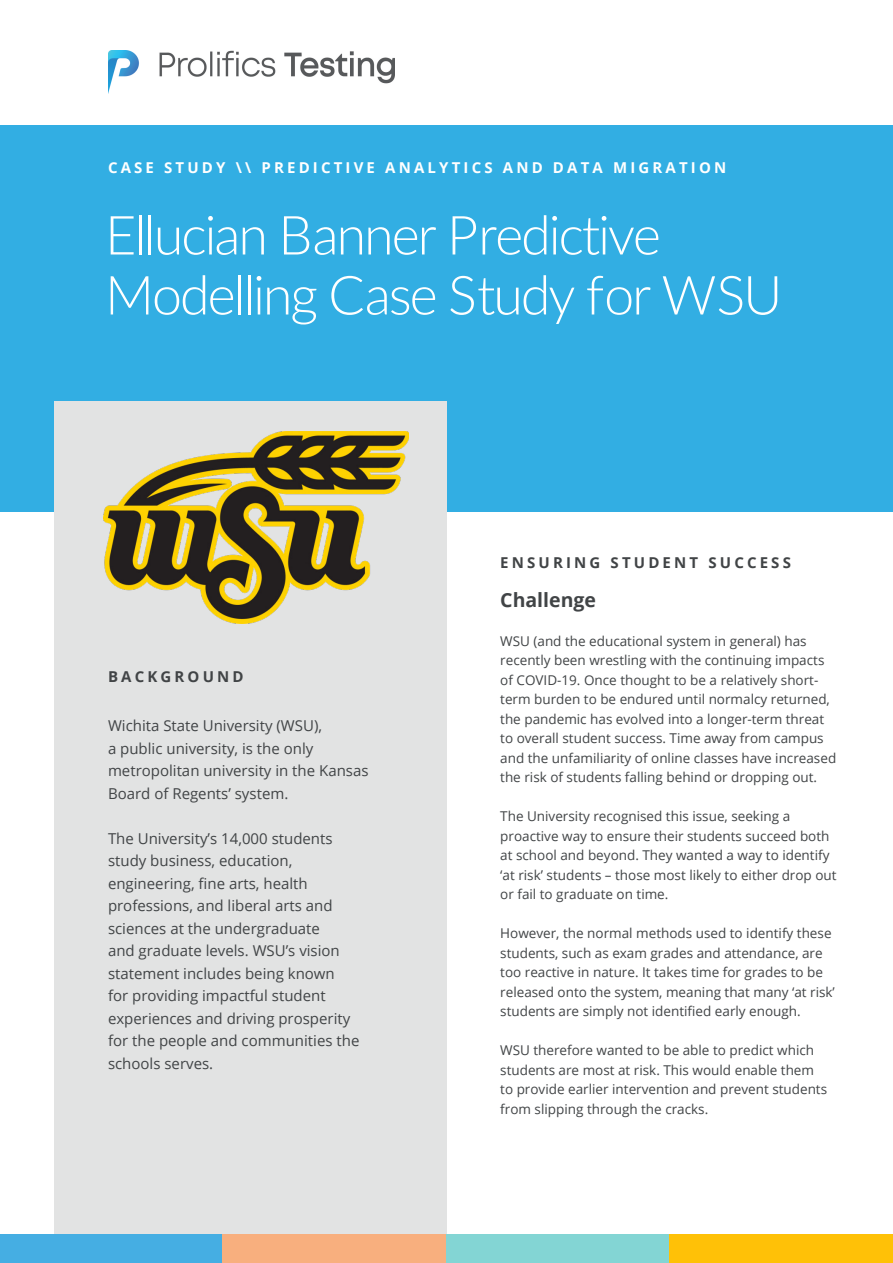
<style>
.page{position:relative;width:893px;height:1263px;background:#fff}
.page>*{position:absolute;margin:0;border:0;box-sizing:border-box;transform-origin:0 0}
.t1{font:300 54px/60px "Lato";letter-spacing:-.04em;color:#fff}
.t2{font:700 19.5px "Open Sans";color:#414446}
.t3{font:15px/22.5px "Open Sans";color:#414446}
.t4{font:700 15px "Open Sans";letter-spacing:.21em;color:#fff}
.t5{font:700 15px "Open Sans";letter-spacing:.21em;color:#414446}
.t6{font:13.5px/19.5px "Open Sans";color:#414446}
</style>
<div class="page">
<div style="left:0;top:125px;width:893px;height:387px;background:#32aee3"></div>
<div style="left:54px;top:401px;width:392px;height:854px;background:#e2e3e3"></div>
<div style="left:0;top:1235px;width:223px;height:28px;background:#45aee3"></div>
<div style="left:223px;top:1235px;width:223px;height:28px;background:#f8af7e"></div>
<div style="left:446px;top:1235px;width:224px;height:28px;background:#83d5d4"></div>
<div style="left:670px;top:1235px;width:223px;height:28px;background:#ffc107"></div>
<img style="left:108px;top:50px;width:287px;height:43px">
<img style="left:103px;top:432px;width:305px;height:192px">
<p class="t4" style="left:108px;top:157px;width:620px">CASE STUDY \\ PREDICTIVE ANALYTICS AND DATA MIGRATION</p>
<h1 class="t1" style="left:105px;top:203px;width:679px">Ellucian Banner Predictive<br>Modelling Case Study for WSU</h1>
<p class="t5" style="left:108px;top:666px;width:137px">BACKGROUND</p>
<p class="t3" style="left:108px;top:714px;width:262px">Wichita State University (WSU),<br>a public university, is the only metropolitan university in the Kansas<br>Board of Regents’ system.</p>
<p class="t3" style="left:108px;top:827px;width:253px">The University’s 14,000 students study business, education, engineering, fine arts, health professions, and liberal arts and sciences at the undergraduate<br>and graduate levels. WSU’s vision statement includes being known<br>for providing impactful student experiences and driving prosperity for the people and communities the schools serves.</p>
<p class="t5" style="left:500px;top:552px;width:292px">ENSURING STUDENT SUCCESS</p>
<h2 class="t2" style="left:500px;top:586px;width:97px">Challenge</h2>
<p class="t6" style="left:500px;top:631px;width:337px">WSU (and the educational system in general) has recently been wrestling with the continuing impacts of COVID-19. Once thought to be a relatively short&shy;term burden to be endured until normalcy returned, the pandemic has evolved into a longer-term threat to overall student success. Time away from campus and the unfamiliarity of online classes have increased the risk of students falling behind or dropping out.</p>
<p class="t6" style="left:500px;top:806px;width:338px">The University recognised this issue, seeking a proactive way to ensure their students succeed both at school and beyond. They wanted a way to identify ‘at risk’ students – those most likely to either drop out or fail to graduate on time.</p>
<p class="t6" style="left:500px;top:923px;width:336px">However, the normal methods used to identify these students, such as exam grades and attendance, are too reactive in nature. It takes time for grades to be released onto the system, meaning that many ‘at risk’ students are simply not identified early enough.</p>
<p class="t6" style="left:500px;top:1040px;width:328px">WSU therefore wanted to be able to predict which students are most at risk. This would enable them to provide earlier intervention and prevent students from slipping through the cracks.</p>
</div>
